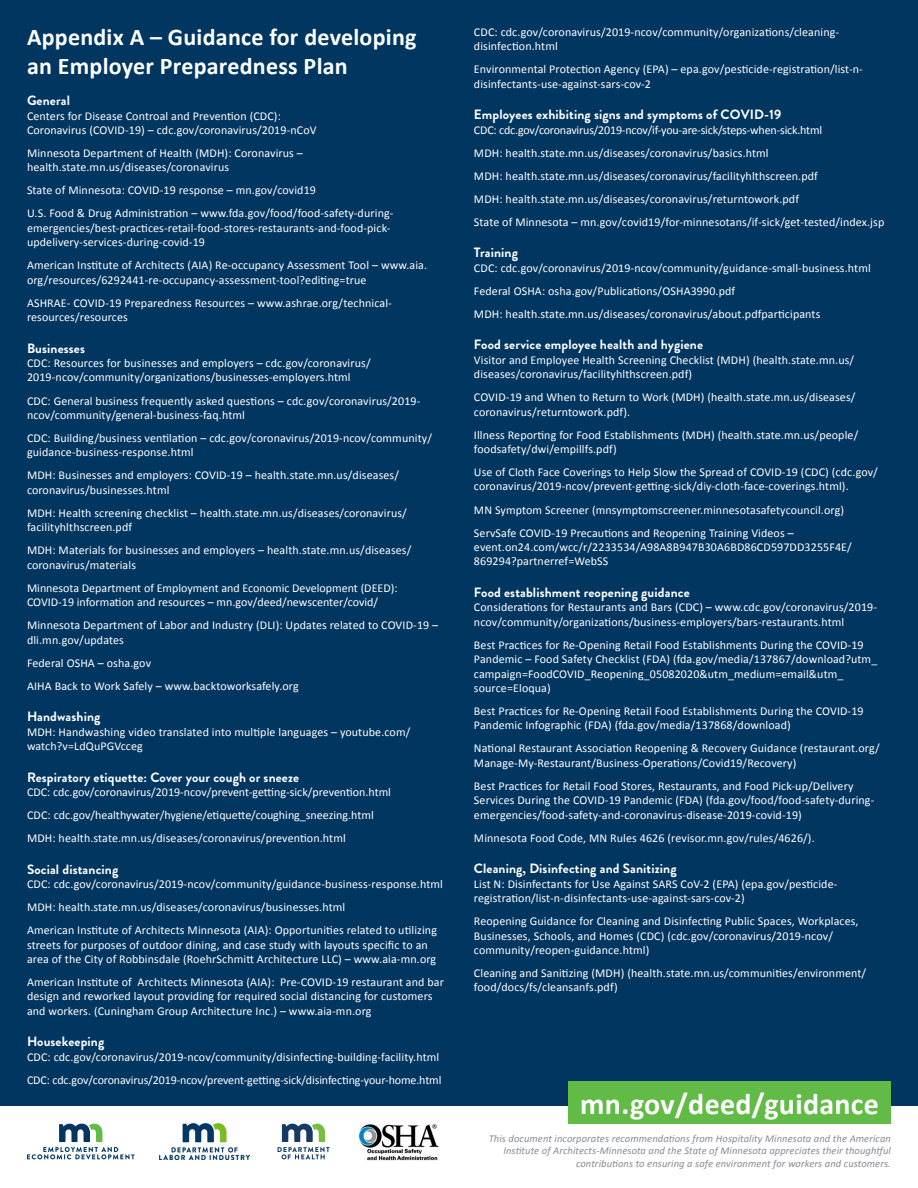
<style>
.page{position:relative;width:918px;height:1188px;background:#fff}
.page>*{position:absolute;margin:0;border:0;box-sizing:border-box;transform-origin:0 0}
.Appendix_subheads{font:700 30px "Calibri";letter-spacing:.01em;color:#fff}
.Body_Text{font:700 24px/28.8px "Calibri";letter-spacing:.01em;color:#fff}
.Appendix_subheads-2{font:700 13.5px "Brandon Grotesque";letter-spacing:.01em;color:#fff}
.Body_Text-2{font:12px/14.4px "Calibri";letter-spacing:.01em;color:#fff}
.Body_Text-3{font:12px "Calibri";letter-spacing:-.01em;color:#fff}
.Body_Text-4{font:12px "Calibri";letter-spacing:-.015em;color:#fff}
.Reesource_-Last_page{font:italic 10.5px/12.6px "Calibri";letter-spacing:.01em;color:#878a8f;text-align:right}
</style>
<div class="page">
<div style="left:0;top:0;width:918px;height:1106px;background:#003660"></div>
<div style="left:568px;top:1081px;width:323px;height:43px;background:#62bb46"></div>
<svg style="left:27px;top:1124px;width:108px;height:35px"></svg>
<img style="left:159px;top:1124px;width:90px;height:35px">
<img style="left:359px;top:1124px;width:80px;height:37px">
<svg style="left:278px;top:1124px;width:52px;height:35px"></svg>
<p class="Body_Text" style="left:27px;top:21px;width:391px">Appendix A – Guidance for developing an Employer Preparedness Plan</p>
<p class="Appendix_subheads-2" style="left:27px;top:91px;width:44px">General</p>
<p class="Body_Text-2" style="left:27px;top:108px;width:291px">Centers for Disease Controal and Prevention (CDC):<br>Coronavirus (COVID-19) – cdc.gov/coronavirus/2019-nCoV</p>
<p class="Body_Text-2" style="left:27px;top:145px;width:277px">Minnesota Department of Health (MDH): Coronavirus – health.state.mn.us/diseases/coronavirus</p>
<p class="Body_Text-2" style="left:27px;top:183px;width:290px">State of Minnesota: COVID-19 response – mn.gov/covid19</p>
<p class="Body_Text-2" style="left:27px;top:206px;width:368px">U.S. Food &amp; Drug Administration – www.fda.gov/food/food-safety-during&shy;emergencies/best-practices-retail-food-stores-restaurants-and-food-pick&shy;updelivery-services-during-covid-19</p>
<p class="Body_Text-2" style="left:27px;top:258px;width:402px">American Institute of Architects (AIA) Re-occupancy Assessment Tool – www.aia. org/resources/6292441-re-occupancy-assessment-tool?editing=true</p>
<p class="Body_Text-2" style="left:27px;top:295px;width:366px">ASHRAE- COVID-19 Preparedness Resources – www.ashrae.org/technical&shy;resources/resources</p>
<p class="Appendix_subheads-2" style="left:27px;top:339px;width:60px">Businesses</p>
<p class="Body_Text-2" style="left:27px;top:355px;width:345px">CDC: Resources for businesses and employers – cdc.gov/coronavirus/<br>2019-ncov/community/organizations/businesses-employers.html</p>
<p class="Body_Text-2" style="left:27px;top:393px;width:395px">CDC: General business frequently asked questions – cdc.gov/coronavirus/2019- ncov/community/general-business-faq.html</p>
<p class="Body_Text-2" style="left:27px;top:430px;width:407px">CDC: Building/business ventilation – cdc.gov/coronavirus/2019-ncov/community/ guidance-business-response.html</p>
<p class="Body_Text-2" style="left:27px;top:468px;width:374px">MDH: Businesses and employers: COVID-19 – health.state.mn.us/diseases/ coronavirus/businesses.html</p>
<p class="Body_Text-2" style="left:27px;top:505px;width:381px">MDH: Health screening checklist – health.state.mn.us/diseases/coronavirus/ facilityhlthscreen.pdf</p>
<p class="Body_Text-2" style="left:27px;top:543px;width:386px">MDH: Materials for businesses and employers – health.state.mn.us/diseases/ coronavirus/materials</p>
<p class="Body_Text-2" style="left:27px;top:580px;width:372px">Minnesota Department of Employment and Economic Development (DEED):<br>COVID-19 information and resources – mn.gov/deed/newscenter/covid/</p>
<p class="Body_Text-2" style="left:27px;top:617px;width:413px">Minnesota Department of Labor and Industry (DLI): Updates related to COVID-19 – dli.mn.gov/updates</p>
<p class="Body_Text-2" style="left:27px;top:655px;width:126px">Federal OSHA – osha.gov</p>
<p class="Body_Text-2" style="left:27px;top:678px;width:273px">AIHA Back to Work Safely – www.backtoworksafely.org</p>
<p class="Appendix_subheads-2" style="left:27px;top:707px;width:75px">Handwashing</p>
<p class="Body_Text-2" style="left:27px;top:724px;width:385px">MDH: Handwashing video translated into multiple languages – youtube.com/ watch?v=LdQuPGVcceg</p>
<p class="Appendix_subheads-2" style="left:27px;top:768px;width:274px">Respiratory etiquette: Cover your cough or sneeze</p>
<p class="Body_Text-2" style="left:27px;top:784px;width:366px">CDC: cdc.gov/coronavirus/2019-ncov/prevent-getting-sick/prevention.html</p>
<p class="Body_Text-2" style="left:27px;top:807px;width:348px">CDC: cdc.gov/healthywater/hygiene/etiquette/coughing_sneezing.html</p>
<p class="Body_Text-2" style="left:27px;top:830px;width:320px">MDH: health.state.mn.us/diseases/coronavirus/prevention.html</p>
<p class="Appendix_subheads-2" style="left:27px;top:860px;width:93px">Social distancing</p>
<p class="Body_Text-2" style="left:27px;top:876px;width:417px">CDC: cdc.gov/coronavirus/2019-ncov/community/guidance-business-response.html</p>
<p class="Body_Text-2" style="left:27px;top:899px;width:320px">MDH: health.state.mn.us/diseases/coronavirus/businesses.html</p>
<p class="Body_Text-2" style="left:27px;top:922px;width:412px">American Institute of Architects Minnesota (AIA): Opportunities related to utilizing streets for purposes of outdoor dining, and case study with layouts specific to an area of the City of Robbinsdale (RoehrSchmitt Architecture LLC) – www.aia-mn.org</p>
<p class="Body_Text-2" style="left:27px;top:974px;width:419px">American Institute of Architects Minnesota (AIA): Pre-COVID-19 restaurant and bar design and reworked layout providing for required social distancing for customers and workers. (Cuningham Group Architecture Inc.) – www.aia-mn.org</p>
<p class="Appendix_subheads-2" style="left:27px;top:1032px;width:79px">Housekeeping</p>
<p class="Body_Text-2" style="left:27px;top:1049px;width:414px">CDC: cdc.gov/coronavirus/2019-ncov/community/disinfecting-building-facility.html</p>
<p class="Body_Text-3" style="left:27px;top:1072px;width:416px">CDC: cdc.gov/coronavirus/2019-ncov/prevent-getting-sick/disinfecting-your-home.html</p>
<p class="Body_Text-2" style="left:474px;top:24px;width:367px">CDC: cdc.gov/coronavirus/2019-ncov/community/organizations/cleaning&shy;disinfection.html</p>
<p class="Body_Text-2" style="left:474px;top:61px;width:390px">Environmental Protection Agency (EPA) – epa.gov/pesticide-registration/list-n&shy;disinfectants-use-against-sars-cov-2</p>
<p class="Appendix_subheads-2" style="left:474px;top:105px;width:309px">Employees exhibiting signs and symptoms of COVID-19</p>
<p class="Body_Text-4" style="left:474px;top:122px;width:350px">CDC: cdc.gov/coronavirus/2019-ncov/if-you-are-sick/steps-when-sick.html</p>
<p class="Body_Text-2" style="left:474px;top:145px;width:296px">MDH: health.state.mn.us/diseases/coronavirus/basics.html</p>
<p class="Body_Text-2" style="left:474px;top:168px;width:345px">MDH: health.state.mn.us/diseases/coronavirus/facilityhlthscreen.pdf</p>
<p class="Body_Text-2" style="left:474px;top:191px;width:327px">MDH: health.state.mn.us/diseases/coronavirus/returntowork.pdf</p>
<p class="Body_Text-2" style="left:474px;top:214px;width:412px">State of Minnesota – mn.gov/covid19/for-minnesotans/if-sick/get-tested/index.jsp</p>
<p class="Appendix_subheads-2" style="left:474px;top:243px;width:46px">Training</p>
<p class="Body_Text-2" style="left:474px;top:260px;width:398px">CDC: cdc.gov/coronavirus/2019-ncov/community/guidance-small-business.html</p>
<p class="Body_Text-2" style="left:474px;top:283px;width:263px">Federal OSHA: osha.gov/Publications/OSHA3990.pdf</p>
<p class="Body_Text-2" style="left:474px;top:306px;width:348px">MDH: health.state.mn.us/diseases/coronavirus/about.pdfparticipants</p>
<p class="Appendix_subheads-2" style="left:474px;top:335px;width:231px">Food service employee health and hygiene</p>
<p class="Body_Text-2" style="left:474px;top:352px;width:382px">Visitor and Employee Health Screening Checklist (MDH) (health.state.mn.us/ diseases/coronavirus/facilityhlthscreen.pdf)</p>
<p class="Body_Text-2" style="left:474px;top:389px;width:383px">COVID-19 and When to Return to Work (MDH) (health.state.mn.us/diseases/ coronavirus/returntowork.pdf).</p>
<p class="Body_Text-2" style="left:474px;top:427px;width:386px">Illness Reporting for Food Establishments (MDH) (health.state.mn.us/people/ foodsafety/dwi/empillfs.pdf)</p>
<p class="Body_Text-2" style="left:474px;top:464px;width:405px">Use of Cloth Face Coverings to Help Slow the Spread of COVID-19 (CDC) (cdc.gov/ coronavirus/2019-ncov/prevent-getting-sick/diy-cloth-face-coverings.html).</p>
<p class="Body_Text-2" style="left:474px;top:502px;width:372px">MN Symptom Screener (mnsymptomscreener.minnesotasafetycouncil.org)</p>
<p class="Body_Text-2" style="left:474px;top:525px;width:379px">ServSafe COVID-19 Precautions and Reopening Training Videos – event.on24.com/wcc/r/2233534/A98A8B947B30A6BD86CD597DD3255F4E/<br>869294?partnerref=WebSS</p>
<p class="Appendix_subheads-2" style="left:474px;top:583px;width:217px">Food establishment reopening guidance</p>
<p class="Body_Text-2" style="left:474px;top:600px;width:405px">Considerations for Restaurants and Bars (CDC) – www.cdc.gov/coronavirus/2019- ncov/community/organizations/business-employers/bars-restaurants.html</p>
<p class="Body_Text-2" style="left:474px;top:637px;width:405px">Best Practices for Re-Opening Retail Food Establishments During the COVID-19<br>Pandemic – Food Safety Checklist (FDA) (fda.gov/media/137867/download?utm_ campaign=FoodCOVID_Reopening_05082020&amp;utm_medium=email&amp;utm_ source=Eloqua)</p>
<p class="Body_Text-2" style="left:474px;top:703px;width:391px">Best Practices for Re-Opening Retail Food Establishments During the COVID-19<br>Pandemic Infographic (FDA) (fda.gov/media/137868/download)</p>
<p class="Body_Text-2" style="left:474px;top:741px;width:407px">National Restaurant Association Reopening &amp; Recovery Guidance (restaurant.org/<br>Manage-My-Restaurant/Business-Operations/Covid19/Recovery)</p>
<p class="Body_Text-2" style="left:474px;top:778px;width:402px">Best Practices for Retail Food Stores, Restaurants, and Food Pick-up/Delivery<br>Services During the COVID-19 Pandemic (FDA) (fda.gov/food/food-safety-during&shy;emergencies/food-safety-and-coronavirus-disease-2019-covid-19)</p>
<p class="Body_Text-2" style="left:474px;top:830px;width:342px">Minnesota Food Code, MN Rules 4626 (revisor.mn.gov/rules/4626/).</p>
<p class="Appendix_subheads-2" style="left:474px;top:859px;width:204px">Cleaning, Disinfecting and Sanitizing</p>
<p class="Body_Text-2" style="left:474px;top:876px;width:365px">List N: Disinfectants for Use Against SARS CoV-2 (EPA) (epa.gov/pesticide&shy;registration/list-n-disinfectants-use-against-sars-cov-2)</p>
<p class="Body_Text-2" style="left:474px;top:913px;width:386px">Reopening Guidance for Cleaning and Disinfecting Public Spaces, Workplaces,<br>Businesses, Schools, and Homes (CDC) (cdc.gov/coronavirus/2019-ncov/ community/reopen-guidance.html)</p>
<p class="Body_Text-2" style="left:474px;top:965px;width:394px">Cleaning and Sanitizing (MDH) (health.state.mn.us/communities/environment/ food/docs/fs/cleansanfs.pdf)</p>
<p class="Appendix_subheads" style="left:580px;top:1085px;width:300px">mn.gov/deed/guidance</p>
<h2 class="Reesource_-Last_page" style="left:489px;top:1131px;width:404px">This document incorporates recommendations from Hospitality Minnesota and the American<br>Institute of Architects-Minnesota and the State of Minnesota appreciates their thoughtful contributions to ensuring a safe environment for workers and customers.</h2>
</div>
